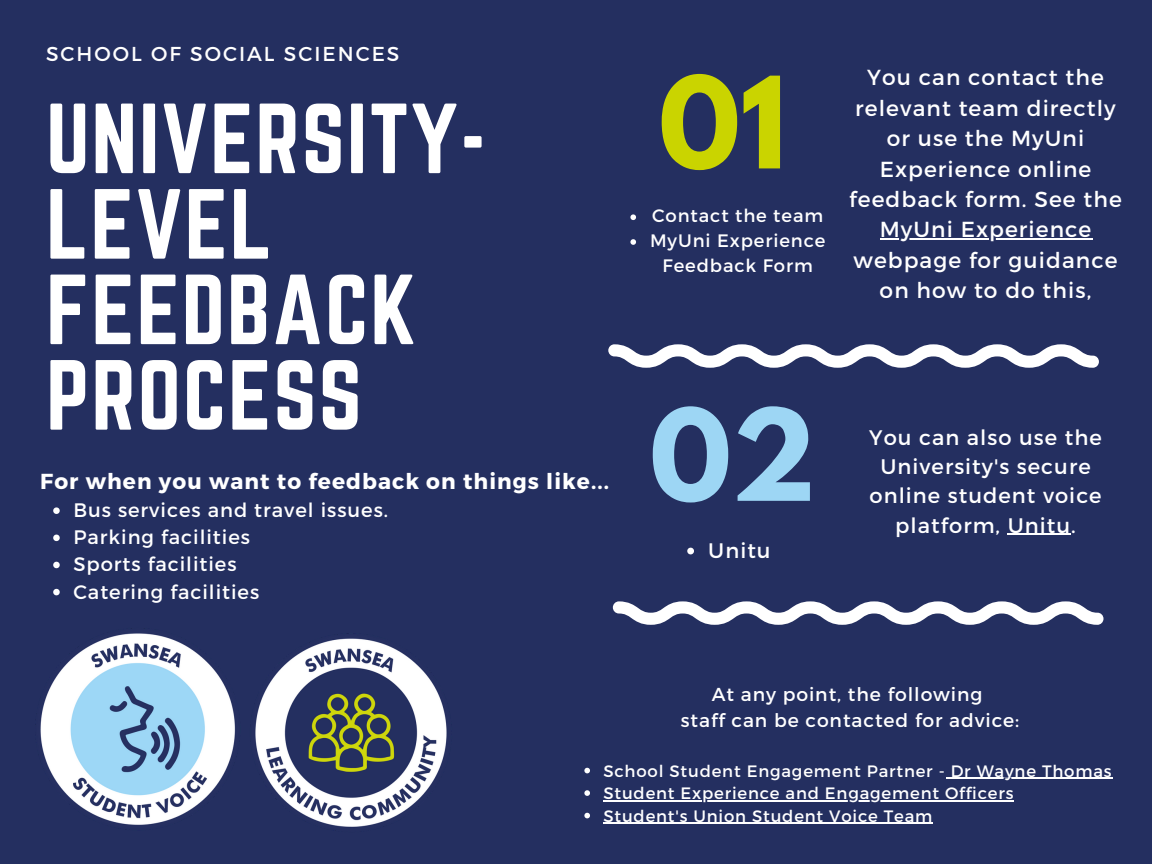
<style>
.page{position:relative;width:1152px;height:864px;background:#242f60}
.page>*{position:absolute;margin:0;border:0;box-sizing:border-box;transform-origin:0 0}
.t1{font:700 112.5px "League Spartan";color:#cad400}
.t2{font:700 112.5px "League Spartan";color:#9dd6f4}
.t3{font:87px/85.5px "Norwester";letter-spacing:.02em;color:#fff}
.t4{font:21.75px/30.3px "Montserrat";letter-spacing:.05em;color:#fff;text-align:center}
.t5{font:700 21.75px "Montserrat";letter-spacing:.05em;color:#fff}
.t6{font:21px/29.2px "Montserrat";letter-spacing:.05em;color:#fff;text-align:center}
.t7{font:20.1px "Montserrat";letter-spacing:.1em;color:#fff}
.t8{font:19.5px/27.2px "Montserrat";letter-spacing:.05em;color:#fff}
.t9{font:18.75px/25.8px "Montserrat";letter-spacing:.05em;color:#fff;text-align:center}
.t10{font:18px/24.8px "Montserrat";letter-spacing:.05em;color:#fff;text-align:center}
.t11{font:16.5px/22.5px "Montserrat";letter-spacing:.05em;color:#fff}
</style>
<div class="page">
<svg style="left:608px;top:344px;width:491px;height:24px"></svg>
<svg style="left:613px;top:601px;width:491px;height:24px"></svg>
<img style="left:35px;top:628px;width:192px;height:197px">
<img style="left:227px;top:633px;width:220px;height:194px">
<hr style="left:1008px;top:534px;width:63px;height:1px;background:#fff">
<hr style="left:880px;top:238px;width:212px;height:2px;background:#fff">
<svg style="left:687px;top:548px;width:7px;height:6px"></svg>
<svg style="left:630px;top:214px;width:6px;height:6px"></svg>
<svg style="left:630px;top:239px;width:6px;height:6px"></svg>
<svg style="left:53px;top:507px;width:7px;height:7px"></svg>
<svg style="left:53px;top:535px;width:7px;height:6px"></svg>
<svg style="left:53px;top:562px;width:7px;height:6px"></svg>
<svg style="left:53px;top:589px;width:7px;height:6px"></svg>
<svg style="left:584px;top:768px;width:6px;height:5px"></svg>
<hr style="left:946px;top:778px;width:166px;height:1px;background:#fff">
<svg style="left:584px;top:790px;width:6px;height:6px"></svg>
<hr style="left:603px;top:800px;width:411px;height:2px;background:#fff">
<svg style="left:584px;top:813px;width:6px;height:5px"></svg>
<hr style="left:603px;top:823px;width:330px;height:1px;background:#fff">
<p class="t7" style="left:46px;top:40px;width:355px">SCHOOL OF SOCIAL SCIENCES</p>
<h2 class="t3" style="left:46px;top:96px;width:441px">UNIVERSITY-<br>LEVEL<br>FEEDBACK<br>PROCESS</h2>
<p class="t5" style="left:40px;top:467px;width:570px">For when you want to feedback on things like...</p>
<p class="t8" style="left:73px;top:496px;width:316px">Bus services and travel issues.<br>Parking facilities<br>Sports facilities<br>Catering facilities</p>
<h1 class="t1" style="left:659px;top:67px;width:130px">01</h1>
<p class="t10" style="left:650px;top:203px;width:177px">Contact the team<br>MyUni Experience<br>Feedback Form</p>
<p class="t4" style="left:849px;top:61px;width:274px">You can contact the relevant team directly or use the MyUni<br>Experience online feedback form. See the<br>MyUni Experience webpage for guidance on how to do this,</p>
<h1 class="t2" style="left:650px;top:400px;width:168px">02</h1>
<p class="t6" style="left:708px;top:535px;width:64px">Unitu</p>
<p class="t6" style="left:869px;top:422px;width:234px">You can also use the<br>University's secure online student voice platform, Unitu.</p>
<p class="t9" style="left:681px;top:681px;width:340px">At any point, the following<br>staff can be contacted for advice:</p>
<p class="t11" style="left:603px;top:759px;width:510px">School Student Engagement Partner - Dr Wayne Thomas<br>Student Experience and Engagement Officers<br>Student's Union Student Voice Team</p>
</div>
